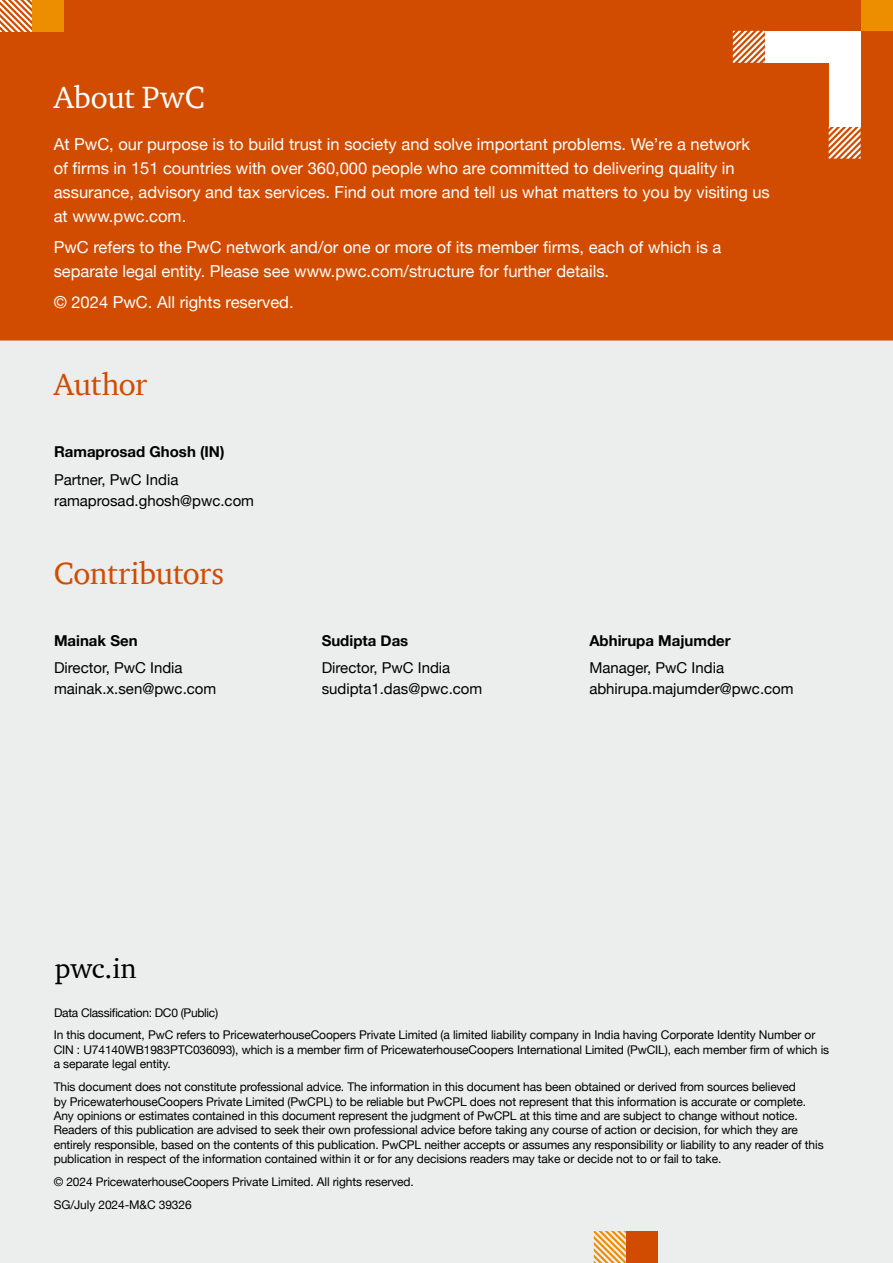
<style>
.page{position:relative;width:893px;height:1263px;background:#fff}
.page>*{position:absolute;margin:0;border:0;box-sizing:border-box;transform-origin:0 0}
.t1{font:31.5px "ITC Charter Com";letter-spacing:-.02em;color:#d14c00}
.t2{font:31.5px "ITC Charter Com";color:#fff}
.t3{font:28.5px "ITC Charter Com";color:#000}
.t4{font:16.5px/24px "Helvetica Neue";color:#fff}
.t5{font:15px/21px "Helvetica Neue";color:#000}
.t6{font:700 15px "Helvetica Neue";color:#000}
.t7{font:12px/14.4px "Helvetica Neue";letter-spacing:-.01em;color:#000}
</style>
<div class="page">
<div style="left:0;top:0;width:893px;height:341px;background:#d14c00"></div>
<div style="left:0;top:340px;width:893px;height:923px;background:#eceded"></div>
<div style="left:829px;top:95px;width:32px;height:32px;background:#fff"></div>
<div style="left:829px;top:31px;width:32px;height:64px;background:#fff"></div>
<div style="left:765px;top:31px;width:64px;height:32px;background:#fff"></div>
<svg style="left:829px;top:127px;width:32px;height:32px"></svg>
<svg style="left:733px;top:31px;width:32px;height:32px"></svg>
<div style="left:861px;top:0;width:32px;height:31px;background:#ec8e00"></div>
<div style="left:626px;top:1231px;width:32px;height:32px;background:#d14c00"></div>
<svg style="left:594px;top:1231px;width:32px;height:32px"></svg>
<div style="left:32px;top:0;width:32px;height:32px;background:#ec8e00"></div>
<svg style="left:0;top:0;width:32px;height:32px"></svg>
<h1 class="t2" style="left:54px;top:78px;width:153px">About PwC</h1>
<p class="t4" style="left:54px;top:133px;width:718px">At PwC, our purpose is to build trust in society and solve important problems. We’re a network<br>of firms in 151 countries with over 360,000 people who are committed to delivering quality in assurance, advisory and tax services. Find out more and tell us what matters to you by visiting us at www.pwc.com.</p>
<h3 class="t4" style="left:54px;top:236px;width:669px">PwC refers to the PwC network and/or one or more of its member firms, each of which is a separate legal entity. Please see www.pwc.com/structure for further details.</h3>
<h3 class="t4" style="left:54px;top:291px;width:241px">© 2024 PwC. All rights reserved.</h3>
<h1 class="t1" style="left:54px;top:365px;width:95px">Author</h1>
<p class="t6" style="left:54px;top:440px;width:172px">Ramaprosad Ghosh (IN)</p>
<p class="t5" style="left:54px;top:470px;width:202px">Partner, PwC India ramaprosad.ghosh@pwc.com</p>
<h1 class="t1" style="left:54px;top:553px;width:172px">Contributors</h1>
<p class="t6" style="left:54px;top:628px;width:85px">Mainak Sen</p>
<p class="t5" style="left:54px;top:658px;width:164px">Director, PwC India mainak.x.sen@pwc.com</p>
<p class="t6" style="left:322px;top:628px;width:88px">Sudipta Das</p>
<p class="t5" style="left:322px;top:658px;width:162px">Director, PwC India sudipta1.das@pwc.com</p>
<h2 class="t3" style="left:55px;top:951px;width:83px">pwc.in</h2>
<p class="t7" style="left:54px;top:1006px;width:166px">Data Classification: DC0 (Public)</p>
<p class="t6" style="left:589px;top:628px;width:143px">Abhirupa Majumder</p>
<p class="t5" style="left:589px;top:658px;width:206px">Manager, PwC India abhirupa.majumder@pwc.com</p>
<p class="t7" style="left:54px;top:1029px;width:777px">In this document, PwC refers to PricewaterhouseCoopers Private Limited (a limited liability company in India having Corporate Identity Number or<br>CIN : U74140WB1983PTC036093), which is a member firm of PricewaterhouseCoopers International Limited (PwCIL), each member firm of which is a separate legal entity.</p>
<p class="t7" style="left:54px;top:1080px;width:771px">This document does not constitute professional advice. The information in this document has been obtained or derived from sources believed<br>by PricewaterhouseCoopers Private Limited (PwCPL) to be reliable but PwCPL does not represent that this information is accurate or complete.<br>Any opinions or estimates contained in this document represent the judgment of PwCPL at this time and are subject to change without notice.<br>Readers of this publication are advised to seek their own professional advice before taking any course of action or decision, for which they are entirely responsible, based on the contents of this publication. PwCPL neither accepts or assumes any responsibility or liability to any reader of this publication in respect of the information contained within it or for any decisions readers may take or decide not to or fail to take.</p>
<p class="t7" style="left:54px;top:1171px;width:362px;line-height:23px">© 2024 PricewaterhouseCoopers Private Limited. All rights reserved.<br>SG/July 2024-M&amp;C 39326</p>
</div>
